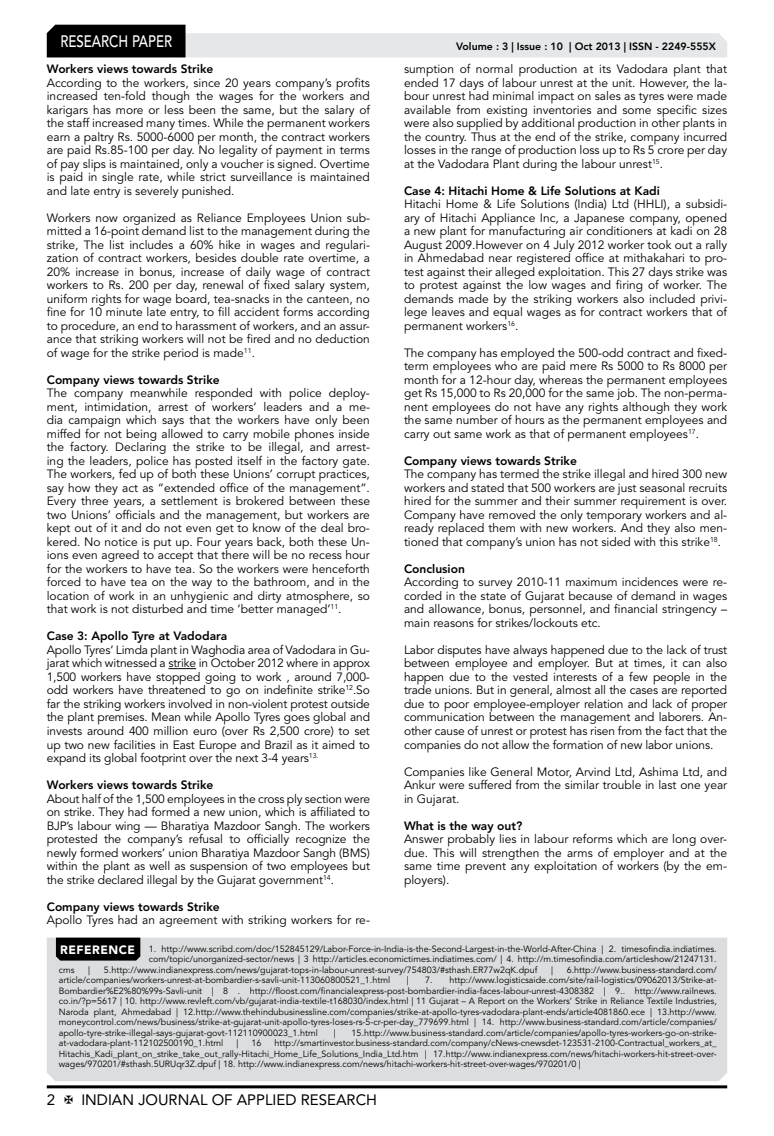
<style>
.page{position:relative;width:774px;height:1136px;background:#fff}
.page>*{position:absolute;margin:0;border:0;box-sizing:border-box;transform-origin:0 0}
.t1{font:500 16.5px "Avenir LT Std";color:#fff;scale:.8 1}
.t2{font:15px "Avenir LT Std";color:#000}
.t3{font:12px/13.5px "Avenir LT Std";color:#000;text-align:justify}
.t4{font:800 12px "Avenir LT Std";color:#000}
.t5{font:800 10.5px "Avenir LT Std";color:#000}
.t6{font:9px/10.5px "Avenir LT Std";color:#000;text-align:justify}
.s1{font-weight:900;font-size:12px;color:#fff}
</style>
<div class="page">
<hr style="left:47px;top:1085px;width:680px;height:3px;background:#000">
<svg style="left:47px;top:25px;width:680px;height:32px"></svg>
<div style="left:47px;top:937px;width:680px;height:144px;background:#dcddde"></div>
<div style="left:56px;top:937px;width:84px;height:23px;background:#000"></div>
<svg style="left:168px;top:668px;width:28px;height:1px"></svg>
<h1 class="t1" style="left:60px;top:32px;width:139px">RESEARCH PAPER</h1>
<p class="t4" style="left:47px;top:62px;width:168px">Workers views towards Strike</p>
<p class="t3" style="left:47px;top:76px;width:325px">According to the workers, since 20 years company’s profits increased ten-fold though the wages for the workers and karigars has more or less been the same, but the salary of the staff increased many times. While the permanent workers earn a paltry Rs. 5000-6000 per month, the contract workers are paid Rs.85-100 per day. No legality of payment in terms of pay slips is maintained, only a voucher is signed. Overtime is paid in single rate, while strict surveillance is maintained and late entry is severely punished.</p>
<p class="t3" style="left:47px;top:211px;width:325px">Workers now organized as Reliance Employees Union sub&shy;mitted a 16-point demand list to the management during the strike, The list includes a 60% hike in wages and regulari&shy;zation of contract workers, besides double rate overtime, a 20% increase in bonus, increase of daily wage of contract workers to Rs. 200 per day, renewal of fixed salary system, uniform rights for wage board, tea-snacks in the canteen, no fine for 10 minute late entry, to fill accident forms according to procedure, an end to harassment of workers, and an assur&shy;ance that striking workers will not be fired and no deduction of wage for the strike period is made<sup>11</sup>.</p>
<p class="t4" style="left:47px;top:372px;width:174px">Company views towards Strike</p>
<p class="t3" style="left:47px;top:386px;width:325px">The company meanwhile responded with police deploy&shy;ment, intimidation, arrest of workers’ leaders and a me&shy;dia campaign which says that the workers have only been miffed for not being allowed to carry mobile phones inside the factory. Declaring the strike to be illegal, and arrest&shy;ing the leaders, police has posted itself in the factory gate.<br>The workers, fed up of both these Unions’ corrupt practices, say how they act as “extended office of the management”.<br>Every three years, a settlement is brokered between these two Unions’ officials and the management, but workers are kept out of it and do not even get to know of the deal bro&shy;kered. No notice is put up. Four years back, both these Un&shy;ions even agreed to accept that there will be no recess hour for the workers to have tea. So the workers were henceforth forced to have tea on the way to the bathroom, and in the location of work in an unhygienic and dirty atmosphere, so that work is not disturbed and time ‘better managed’<sup>11</sup>.</p>
<p class="t4" style="left:47px;top:629px;width:182px">Case 3: Apollo Tyre at Vadodara</p>
<p class="t3" style="left:47px;top:643px;width:325px">Apollo Tyres’ Limda plant in Waghodia area of Vadodara in Gu&shy;jarat which witnessed a strike in October 2012 where in approx 1,500 workers have stopped going to work , around 7,000- odd workers have threatened to go on indefinite strike<sup>12</sup>.So far the striking workers involved in non-violent protest outside the plant premises. Mean while Apollo Tyres goes global and invests around 400 million euro (over Rs 2,500 crore) to set up two new facilities in East Europe and Brazil as it aimed to expand its global footprint over the next 3-4 years<sup>13.</sup></p>
<p class="t4" style="left:47px;top:777px;width:168px">Workers views towards Strike</p>
<p class="t3" style="left:47px;top:791px;width:325px">About half of the 1,500 employees in the cross ply section were on strike. They had formed a new union, which is affiliated to BJP’s labour wing — Bharatiya Mazdoor Sangh. The workers protested the company’s refusal to officially recognize the newly formed workers’ union Bharatiya Mazdoor Sangh (BMS) within the plant as well as suspension of two employees but the strike declared illegal by the Gujarat government<sup>14</sup>.</p>
<p class="t4" style="left:47px;top:899px;width:174px">Company views towards Strike</p>
<p class="t3" style="left:47px;top:913px;width:325px">Apollo Tyres had an agreement with striking workers for re-</p>
<p class="t5" style="left:456px;top:41px;width:261px">Volume : 3 | Issue : 10 | Oct 2013 | ISSN - 2249-555X</p>
<p class="t3" style="left:404px;top:62px;width:325px">sumption of normal production at its Vadodara plant that ended 17 days of labour unrest at the unit. However, the la&shy;bour unrest had minimal impact on sales as tyres were made available from existing inventories and some specific sizes were also supplied by additional production in other plants in the country. Thus at the end of the strike, company incurred losses in the range of production loss up to Rs 5 crore per day at the Vadodara Plant during the labour unrest<sup>15</sup>.</p>
<p class="t4" style="left:404px;top:183px;width:257px">Case 4: Hitachi Home &amp; Life Solutions at Kadi</p>
<p class="t3" style="left:404px;top:197px;width:325px">Hitachi Home &amp; Life Solutions (India) Ltd (HHLI), a subsidi&shy;ary of Hitachi Appliance Inc, a Japanese company, opened a new plant for manufacturing air conditioners at kadi on 28<br>August 2009.However on 4 July 2012 worker took out a rally in Ahmedabad near registered office at mithakahari to pro&shy;test against their alleged exploitation. This 27 days strike was to protest against the low wages and firing of worker. The demands made by the striking workers also included privi&shy;lege leaves and equal wages as for contract workers that of permanent workers<sup>16</sup>.</p>
<p class="t3" style="left:404px;top:346px;width:325px">The company has employed the 500-odd contract and fixed&shy;term employees who are paid mere Rs 5000 to Rs 8000 per month for a 12-hour day, whereas the permanent employees get Rs 15,000 to Rs 20,000 for the same job. The non-perma&shy;nent employees do not have any rights although they work the same number of hours as the permanent employees and carry out same work as that of permanent employees<sup>17</sup>.</p>
<p class="t4" style="left:404px;top:453px;width:174px">Company views towards Strike</p>
<p class="t3" style="left:404px;top:467px;width:325px">The company has termed the strike illegal and hired 300 new workers and stated that 500 workers are just seasonal recruits hired for the summer and their summer requirement is over.<br>Company have removed the only temporary workers and al&shy;ready replaced them with new workers. And they also men&shy;tioned that company’s union has not sided with this strike<sup>18</sup>.</p>
<p class="t4" style="left:404px;top:561px;width:62px">Conclusion</p>
<p class="t3" style="left:404px;top:575px;width:325px">According to survey 2010-11 maximum incidences were re&shy;corded in the state of Gujarat because of demand in wages and allowance, bonus, personnel, and financial stringency – main reasons for strikes/lockouts etc.</p>
<p class="t3" style="left:404px;top:643px;width:325px">Labor disputes have always happened due to the lack of trust between employee and employer. But at times, it can also happen due to the vested interests of a few people in the trade unions. But in general, almost all the cases are reported due to poor employee-employer relation and lack of proper communication between the management and laborers. An&shy;other cause of unrest or protest has risen from the fact that the companies do not allow the formation of new labor unions.</p>
<p class="t3" style="left:404px;top:764px;width:325px">Companies like General Motor, Arvind Ltd, Ashima Ltd, and Ankur were suffered from the similar trouble in last one year in Gujarat.</p>
<p class="t4" style="left:404px;top:818px;width:120px">What is the way out?</p>
<p class="t3" style="left:404px;top:832px;width:325px">Answer probably lies in labour reforms which are long over&shy;due. This will strengthen the arms of employer and at the same time prevent any exploitation of workers (by the em&shy;ployers).</p>
<p class="t6" style="left:60px;top:943px;width:658px"><span class="s1">REFERENCE</span> 1. http://www.scribd.com/doc/152845129/Labor-Force-in-India-is-the-Second-Largest-in-the-World-After-China | 2. timesofindia.indiatimes.</p>
<p class="t6" style="left:149px;top:953px;width:569px">com/topic/unorganized-sector/news | 3 http://articles.economictimes.indiatimes.com/ | 4. http://m.timesofindia.com/articleshow/21247131.</p>
<p class="t6" style="left:59px;top:964px;width:17px">cms</p>
<p class="t6" style="left:88px;top:964px;width:3px">|</p>
<p class="t6" style="left:104px;top:964px;width:435px">5.http://www.indianexpress.com/news/gujarat-tops-in-labour-unrest-survey/754803/#sthash.ER77w2qK.dpuf</p>
<p class="t6" style="left:551px;top:964px;width:3px">|</p>
<p class="t6" style="left:567px;top:964px;width:151px">6.http://www.business-standard.com/</p>
<p class="t6" style="left:59px;top:974px;width:333px">article/companies/workers-unrest-at-bombardier-s-savli-unit-113060800521_1.html</p>
<p class="t6" style="left:407px;top:974px;width:3px">|</p>
<p class="t6" style="left:59px;top:974px;width:660px;text-indent:367px">7. http://www.logisticsaide.com/site/rail-logistics/09062013/Strike-at-Bombardier%E2%80%99s-Savli-unit | 8 . http://floost.com/financialexpress-post-bombardier-india-faces-labour-unrest-4308382 | 9.. http://www.railnews. co.in/?p=5617 | 10. http://www.revleft.com/vb/gujarat-india-textile-t168030/index.html | 11 Gujarat – A Report on the Workers’ Strike in Reliance Textile Industries, Naroda plant, Ahmedabad | 12.http://www.thehindubusinessline.com/companies/strike-at-apollo-tyres-vadodara-plant-ends/article4081860.ece | 13.http://www. moneycontrol.com/news/business/strike-at-gujarat-unit-apollo-tyres-loses-rs-5-cr-per-day_779699.html | 14. http://www.business-standard.com/article/companies/ apollo-tyre-strike-illegal-says-gujarat-govt-112110900023_1.html</p>
<p class="t6" style="left:334px;top:1027px;width:3px">|</p>
<p class="t6" style="left:352px;top:1027px;width:367px">15.http://www.business-standard.com/article/companies/apollo-tyres-workers-go-on-strike-</p>
<p class="t6" style="left:59px;top:1037px;width:660px;text-indent:216px">http://smartinvestor.business-standard.com/company/cNews-cnewsdet-123531-2100-Contractual_workers_at_ Hitachis_Kadi_plant_on_strike_take_out_rally-Hitachi_Home_Life_Solutions_India_Ltd.htm | 17.http://www.indianexpress.com/news/hitachi-workers-hit-street-over&shy;wages/970201/#sthash.5URUqr3Z.dpuf | 18. http://www.indianexpress.com/news/hitachi-workers-hit-street-over-wages/970201/0 |</p>
<p class="t6" style="left:59px;top:1037px;width:166px">at-vadodara-plant-112102500190_1.html</p>
<p class="t6" style="left:236px;top:1037px;width:3px">|</p>
<p class="t6" style="left:251px;top:1037px;width:12px">16</p>
<p class="t2" style="left:47px;top:1090px;width:10px">2</p>
<p class="t2" style="left:81px;top:1090px;width:297px">INDIAN JOURNAL OF APPLIED RESEARCH</p>
</div>
